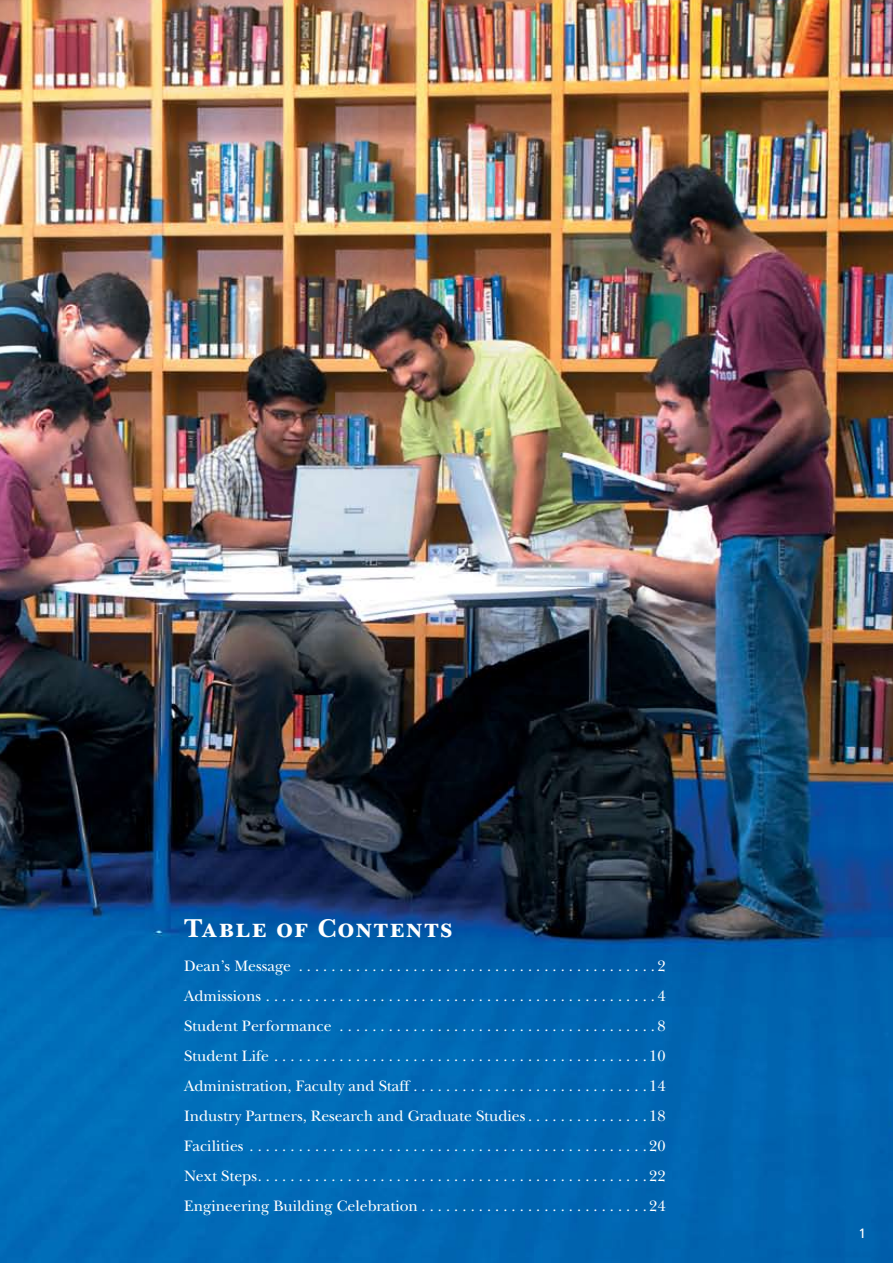
<style>
.page{position:relative;width:893px;height:1263px;background:#fff}
.page>*{position:absolute;margin:0;border:0;box-sizing:border-box;transform-origin:0 0}
.t1{font:700 27px "New Baskerville Std";letter-spacing:.05em;color:#fff}
.t2{font:15.75px/30px "New Baskerville Std";color:#fff;text-align:justify}
.t3{font:13.5px "Frutiger LT Std";color:#fff}
</style>
<div class="page">
<img style="left:0;top:0;width:893px;height:1263px">
<h1 class="t1" style="left:184px;top:912px;width:270px">Table of Contents</h1>
<p class="t2" style="left:184px;top:951px;width:483px">Dean’s Message ........................................... 2<br>Admissions ............................................... 4<br>Student Performance ...................................... 8<br>Student Life ............................................. 10<br>Administration, Faculty and Staff . . . . . . . . . . . . . . . . . . . . . . . . . . . . 14<br>Industry Partners, Research and Graduate Studies . . . . . . . . . . . . . . 18<br>Facilities ................................................ 20<br>Next Steps ............................................... 22<br>Engineering Building Celebration . . . . . . . . . . . . . . . . . . . . . . . . . . . 24</p>
<p class="t3" style="left:858px;top:1225px;width:9px">1</p>
</div>
